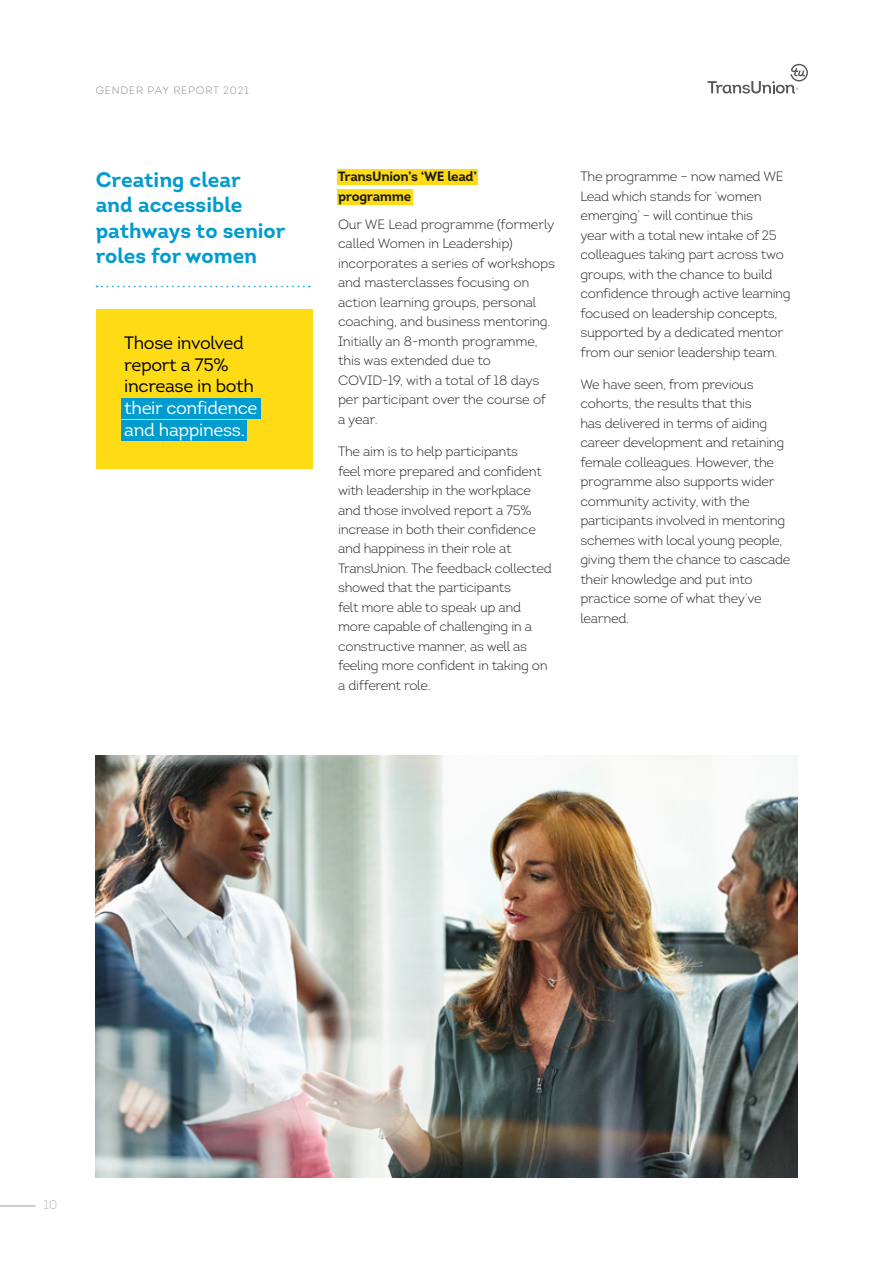
<style>
.page{position:relative;width:893px;height:1263px;background:#fff}
.page>*{position:absolute;margin:0;border:0;box-sizing:border-box;transform-origin:0 0}
.t1{font:700 21px/25.5px "Intro";color:#009bcf}
.t2{font:18px/21.6px "Intro";letter-spacing:-.02em;color:#010101}
.t3{font:18px/21.6px "Intro";letter-spacing:-.02em;color:#fff}
.t4{font:300 13.5px/19.5px "Intro";letter-spacing:-.02em;color:#1d1d1b}
.t5{font:700 13.5px/19.5px "Intro";letter-spacing:-.02em;color:#1d1d1b}
.t6{font:300 12.45px "Intro";color:#b3b2b2}
.t7{font:300 10.65px "Intro";letter-spacing:.08em;color:#878787}
</style>
<div class="page">
<svg style="left:708px;top:64px;width:100px;height:30px"></svg>
<hr style="left:0;top:1206px;width:35px;height:1px;background:#9d9d9c">
<div style="left:337px;top:169px;width:141px;height:16px;background:#ffdb16"></div>
<div style="left:337px;top:189px;width:75px;height:15px;background:#ffdb16"></div>
<img style="left:96px;top:755px;width:701px;height:423px">
<svg style="left:97px;top:286px;width:213px;height:1px"></svg>
<div style="left:96px;top:310px;width:217px;height:159px;background:#ffdb16"></div>
<div style="left:122px;top:398px;width:139px;height:21px;background:#009bcf"></div>
<div style="left:122px;top:420px;width:125px;height:21px;background:#009bcf"></div>
<p class="t7" style="left:96px;top:83px;width:155px">GENDER PAY REPORT 2021</p>
<h1 class="t1" style="left:96px;top:167px;width:191px">Creating clear<br>and accessible pathways to senior roles for women</h1>
<p class="t5" style="left:338px;top:167px;width:140px">TransUnion’s ‘WE lead’ programme</p>
<p class="t4" style="left:338px;top:214px;width:218px">Our WE Lead programme (formerly called Women in Leadership) incorporates a series of workshops and masterclasses focusing on action learning groups, personal coaching, and business mentoring.<br>Initially an 8-month programme, this was extended due to<br>COVID-19, with a total of 18 days per participant over the course of a year.</p>
<p class="t4" style="left:338px;top:441px;width:215px">The aim is to help participants<br>feel more prepared and confident with leadership in the workplace and those involved report a 75% increase in both their confidence and happiness in their role at<br>TransUnion. The feedback collected showed that the participants<br>felt more able to speak up and more capable of challenging in a constructive manner, as well as feeling more confident in taking on a different role.</p>
<h2 class="t2" style="left:124px;top:332px;width:131px">Those involved report a 75% increase in both</h2>
<h2 class="t3" style="left:124px;top:397px;width:135px">their confidence and happiness.</h2>
<p class="t4" style="left:580px;top:167px;width:212px">The programme – now named WE<br>Lead which stands for ‘women emerging’ – will continue this<br>year with a total new intake of 25 colleagues taking part across two groups, with the chance to build confidence through active learning focused on leadership concepts, supported by a dedicated mentor from our senior leadership team.</p>
<p class="t4" style="left:580px;top:374px;width:211px">We have seen, from previous cohorts, the results that this<br>has delivered in terms of aiding career development and retaining female colleagues. However, the programme also supports wider community activity, with the participants involved in mentoring schemes with local young people, giving them the chance to cascade their knowledge and put into practice some of what they’ve learned.</p>
<p class="t6" style="left:44px;top:1197px;width:15px">10</p>
</div>
